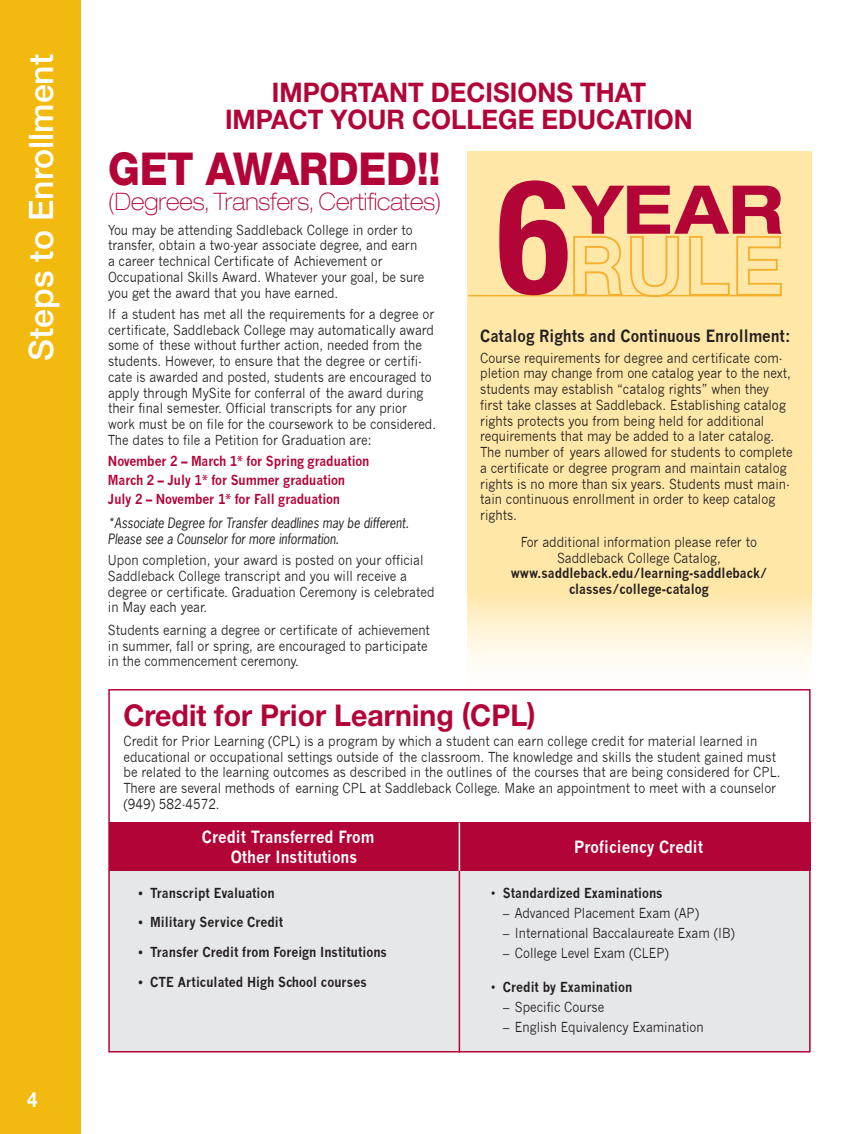
<style>
.page{position:relative;width:864px;height:1134px;background:#fff}
.page>*{position:absolute;margin:0;border:0;box-sizing:border-box;transform-origin:0 0}
.text9ind{font:83.7px "Helvetica Neue Bold Outline";color:#f4af2c;scale:.95 1}
.text9ind-2{font:700 expanded 67.35px "Helvetica Neue";color:#b30437;scale:.95 1}
.text9ind-3{font:800 45.45px "Helvetica Neue";letter-spacing:-.01em;color:#b30437;scale:.9 1}
.text9ind-4{font:500 33.75px "Helvetica Neue";color:#fff}
.text9ind-5{font:700 30px "Helvetica Neue";color:#b30437;scale:.95 1}
.text9ind-6{font:700 27px/27px "Helvetica Neue";color:#b30437;text-align:center;scale:.95 1}
.text9ind-7{font:100 expanded 24.15px "Helvetica Neue";color:#b30437;scale:.9 1}
.text9ind-8{font:700 21px "Helvetica Neue";color:#fff;scale:.9 1}
.text9ind-9{font:700 16.5px/19.8px "News Gothic";color:#fff;scale:.9 1}
.text9ind-10{font:700 16.5px "News Gothic";color:#231f20;scale:.9 1}
.text9ind-11{font:13.5px/15.8px "News Gothic";color:#231f20;scale:.9 1}
.text9ind-12{font:700 13.5px "News Gothic";color:#231f20;scale:.9 1}
.text9ind-13{font:700 13.5px/19px "News Gothic";letter-spacing:-.01em;color:#b30437;scale:.9 1}
.text9ind-14{font:italic 13.5px/15.8px "News Gothic Std";color:#231f20;scale:.9 1}
.s1{font-family:"Helvetica Neue";font-weight:700;font-stretch:condensed;font-size:159px;color:#b30437}
.s2{font-weight:700}
.s3{font-weight:400}
</style>
<div class="page">
<div style="left:0;top:0;width:81px;height:1134px;background:#f2b90f"></div>
<div style="left:109px;top:823px;width:702px;height:229px;background:#e6e7e9"></div>
<svg style="left:468px;top:152px;width:344px;height:549px;background:#fee9b1"></svg>
<hr style="left:468px;top:295px;width:313px;height:1px;background:#f4af2c">
<div style="left:110px;top:823px;width:701px;height:48px;background:#b30437"></div>
<hr style="left:459px;top:871px;width:1px;height:182px;background:#b30437">
<hr style="left:459px;top:823px;width:1px;height:48px;background:#fff">
<p class="text9ind-4" style="left:21px;top:361px;width:308px;rotate:-90deg">Steps to Enrollment</p>
<p class="text9ind-8" style="left:27px;top:1086px;width:13px">4</p>
<p class="text9ind-6" style="left:225px;top:78px;width:494px">IMPORTANT DECISIONS THAT<br>IMPACT YOUR COLLEGE EDUCATION</p>
<p class="text9ind-3" style="left:108px;top:141px;width:371px">GET AWARDED!!</p>
<p class="text9ind-7" style="left:108px;top:187px;width:372px">(Degrees, Transfers, Certificates)</p>
<p class="text9ind-11" style="left:108px;top:222px;width:353px">You may be attending Saddleback College in order to transfer, obtain a two-year associate degree, and earn a career technical Certificate of Achievement or Occupational Skills Award. Whatever your goal, be sure you get the award that you have earned.</p>
<p class="text9ind-11" style="left:108px;top:306px;width:366px">If a student has met all the requirements for a degree or certificate, Saddleback College may automatically award some of these without further action, needed from the students. However, to ensure that the degree or certifi&shy;cate is awarded and posted, students are encouraged to apply through MySite for conferral of the award during their final semester. Official transcripts for any prior work must be on file for the coursework to be considered.<br>The dates to file a Petition for Graduation are:</p>
<p class="text9ind-13" style="left:108px;top:451px;width:292px">November 2 – March 1* for Spring graduation<br>March 2 – July 1* for Summer graduation<br>July 2 – November 1* for Fall graduation</p>
<p class="text9ind-14" style="left:108px;top:516px;width:336px">*Associate Degree for Transfer deadlines may be different.<br>Please see a Counselor for more information.</p>
<p class="text9ind-11" style="left:108px;top:552px;width:364px">Upon completion, your award is posted on your official Saddleback College transcript and you will receive a degree or certificate. Graduation Ceremony is celebrated in May each year.</p>
<p class="text9ind-11" style="left:108px;top:622px;width:359px">Students earning a degree or certificate of achievement in summer, fall or spring, are encouraged to participate in the commencement ceremony.</p>
<p class="text9ind" style="left:497px;top:213px;width:302px"><span class="s1">6</span>RULE</p>
<p class="text9ind-2" style="left:573px;top:167px;width:222px">YEAR</p>
<p class="text9ind-10" style="left:480px;top:326px;width:346px">Catalog Rights and Continuous Enrollment:</p>
<p class="text9ind-11" style="left:480px;top:350px;width:349px">Course requirements for degree and certificate com&shy;pletion may change from one catalog year to the next, students may establish “catalog rights” when they first take classes at Saddleback. Establishing catalog rights protects you from being held for additional requirements that may be added to a later catalog.<br>The number of years allowed for students to complete a certificate or degree program and maintain catalog rights is no more than six years. Students must main&shy;tain continuous enrollment in order to keep catalog rights.</p>
<p class="text9ind-11" style="left:511px;top:534px;width:287px;text-align:center">For additional information please refer to Saddleback College Catalog, <span class="s2">www.saddleback.edu/learning-saddleback/ classes/college-catalog</span></p>
<p class="text9ind-5" style="left:124px;top:697px;width:435px">Credit for Prior Learning (CPL)</p>
<p class="text9ind-11" style="left:124px;top:733px;width:731px">Credit for Prior Learning (CPL) is a program by which a student can earn college credit for material learned in educational or occupational settings outside of the classroom. The knowledge and skills the student gained must be related to the learning outcomes as described in the outlines of the courses that are being considered for CPL.<br>There are several methods of earning CPL at Saddleback College. Make an appointment to meet with a counselor (949) 582-4572.</p>
<p class="text9ind-9" style="left:231px;top:827px;width:161px;text-indent:-29px">Credit Transferred From<br>Other Institutions</p>
<p class="text9ind-9" style="left:574px;top:837px;width:145px">Proficiency Credit</p>
<p class="text9ind-12" style="left:139px;top:885px;width:153px">• Transcript Evaluation</p>
<p class="text9ind-12" style="left:139px;top:914px;width:162px">• Military Service Credit</p>
<p class="text9ind-12" style="left:139px;top:944px;width:278px">• Transfer Credit from Foreign Institutions</p>
<p class="text9ind-12" style="left:139px;top:973px;width:255px">• CTE Articulated High School courses</p>
<p class="text9ind-12" style="left:491px;top:885px;width:192px"><span class="s3">•</span> Standardized Examinations</p>
<p class="text9ind-11" style="left:503px;top:905px;width:219px">– Advanced Placement Exam (AP)</p>
<p class="text9ind-11" style="left:503px;top:925px;width:259px">– International Baccalaureate Exam (IB)</p>
<p class="text9ind-11" style="left:503px;top:945px;width:186px">– College Level Exam (CLEP)</p>
<p class="text9ind-12" style="left:491px;top:979px;width:158px"><span class="s3">•</span> Credit by Examination</p>
<p class="text9ind-11" style="left:503px;top:1000px;width:114px">– Specific Course</p>
<p class="text9ind-11" style="left:503px;top:1020px;width:224px">– English Equivalency Examination</p>
</div>
